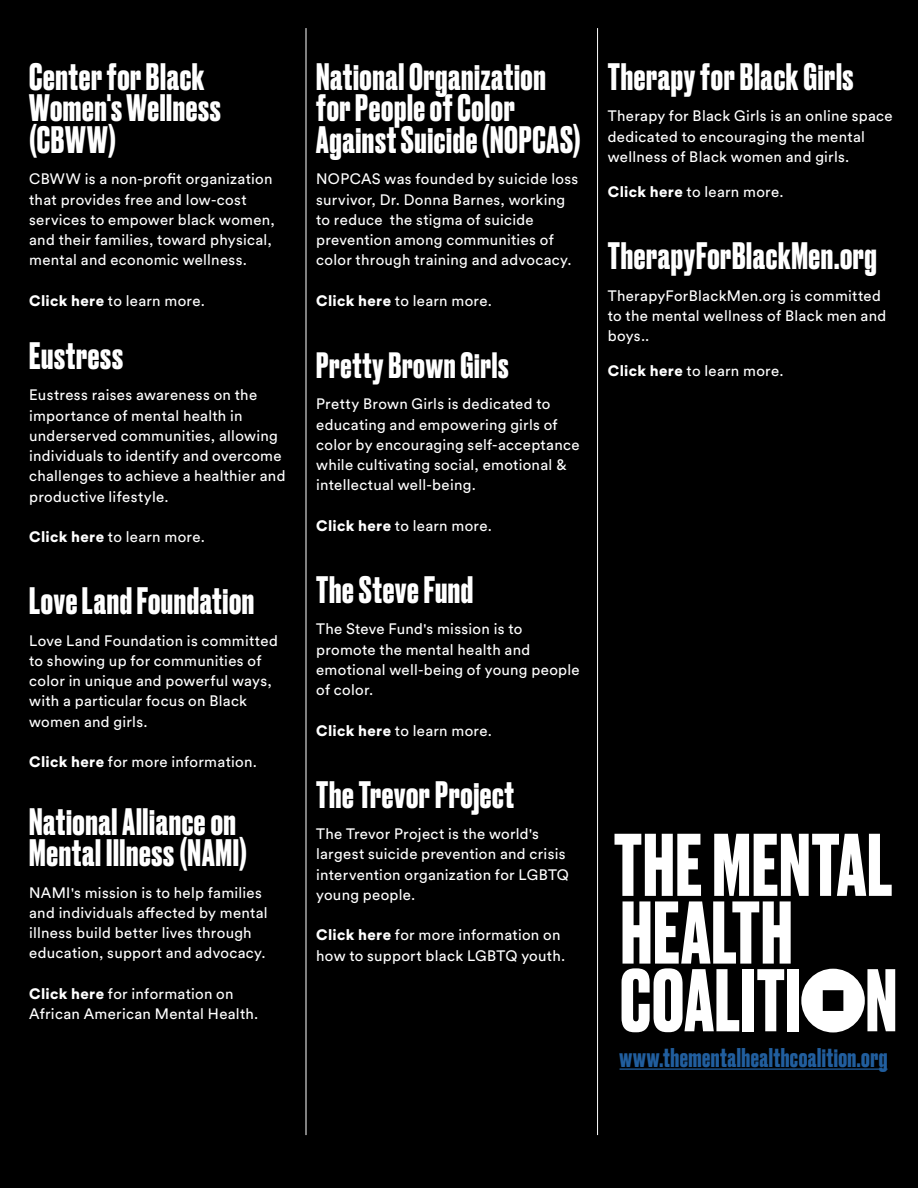
<style>
.page{position:relative;width:918px;height:1188px;background:#000}
.page>*{position:absolute;margin:0;border:0;box-sizing:border-box;transform-origin:0 0}
.t1{font:700 36px/31.5px "Druk";letter-spacing:.02em;color:#fff}
.t2{font:700 34.5px "Druk";letter-spacing:.02em;color:#fff}
.t3{font:700 25.5px "Druk";letter-spacing:.02em;color:#215e9e}
.t4{font:15px/20.2px "Circular Std";letter-spacing:.02em;color:#fff}
.s1{font-weight:900}
</style>
<div class="page">
<hr style="left:597px;top:28px;width:1px;height:1107px;background:#fff">
<hr style="left:306px;top:28px;width:1px;height:1107px;background:#fff">
<svg style="left:615px;top:834px;width:280px;height:198px"></svg>
<hr style="left:620px;top:1068px;width:267px;height:2px;background:#215e9e">
<h1 class="t1" style="left:29px;top:59px;width:193px">Center for Black<br>Women's Wellness (CBWW)</h1>
<p class="t4" style="left:29px;top:169px;width:247px">CBWW is a non-profit organization that provides free and low-cost services to empower black women, and their families, toward physical, mental and economic wellness.</p>
<p class="t4" style="left:29px;top:290px;width:177px"><span class="s1">Click here</span> to learn more.</p>
<h1 class="t1" style="left:29px;top:338px;width:95px">Eustress</h1>
<p class="t4" style="left:29px;top:385px;width:258px">Eustress raises awareness on the importance of mental health in underserved communities, allowing individuals to identify and overcome challenges to achieve a healthier and productive lifestyle.</p>
<p class="t4" style="left:29px;top:527px;width:177px"><span class="s1">Click here</span> to learn more.</p>
<h1 class="t1" style="left:29px;top:583px;width:227px">Love Land Foundation</h1>
<p class="t4" style="left:29px;top:630px;width:250px">Love Land Foundation is committed to showing up for communities of color in unique and powerful ways, with a particular focus on Black women and girls.</p>
<p class="t4" style="left:29px;top:752px;width:229px"><span class="s1">Click here</span> for more information.</p>
<h1 class="t1" style="left:29px;top:804px;width:220px">National Alliance on<br>Mental Illness (NAMI)</h1>
<p class="t4" style="left:29px;top:882px;width:240px">NAMI's mission is to help families and individuals affected by mental illness build better lives through education, support and advocacy.</p>
<p class="t4" style="left:29px;top:983px;width:231px"><span class="s1">Click here</span> for information on<br>African American Mental Health.</p>
<h1 class="t1" style="left:316px;top:59px;width:266px">National Organization for People of Color<br>Against Suicide (NOPCAS)</h1>
<p class="t4" style="left:316px;top:169px;width:264px">NOPCAS was founded by suicide loss survivor, Dr. Donna Barnes, working to reduce the stigma of suicide prevention among communities of color through training and advocacy.</p>
<p class="t4" style="left:316px;top:290px;width:177px"><span class="s1">Click here</span> to learn more.</p>
<h2 class="t2" style="left:316px;top:342px;width:194px">Pretty Brown Girls</h2>
<p class="t4" style="left:316px;top:394px;width:265px">Pretty Brown Girls is dedicated to educating and empowering girls of color by encouraging self-acceptance while cultivating social, emotional &amp; intellectual well-being.</p>
<p class="t4" style="left:316px;top:515px;width:177px"><span class="s1">Click here</span> to learn more.</p>
<h1 class="t1" style="left:316px;top:572px;width:159px">The Steve Fund</h1>
<p class="t4" style="left:316px;top:619px;width:265px">The Steve Fund's mission is to promote the mental health and emotional well-being of young people of color.</p>
<p class="t4" style="left:316px;top:720px;width:177px"><span class="s1">Click here</span> to learn more.</p>
<h1 class="t1" style="left:316px;top:777px;width:200px">The Trevor Project</h1>
<p class="t4" style="left:316px;top:824px;width:254px">The Trevor Project is the world's largest suicide prevention and crisis intervention organization for LGBTQ young people.</p>
<p class="t4" style="left:316px;top:925px;width:251px"><span class="s1">Click here</span> for more information on how to support black LGBTQ youth.</p>
<h1 class="t1" style="left:608px;top:59px;width:247px">Therapy for Black Girls</h1>
<p class="t4" style="left:608px;top:106px;width:286px">Therapy for Black Girls is an online space dedicated to encouraging the mental wellness of Black women and girls.</p>
<p class="t4" style="left:608px;top:182px;width:177px"><span class="s1">Click here</span> to learn more.</p>
<h1 class="t1" style="left:608px;top:238px;width:271px">TherapyForBlackMen.org</h1>
<p class="t4" style="left:608px;top:285px;width:280px">TherapyForBlackMen.org is committed to the mental wellness of Black men and boys..</p>
<p class="t4" style="left:608px;top:361px;width:177px"><span class="s1">Click here</span> to learn more.</p>
<h3 class="t3" style="left:620px;top:1040px;width:269px">www.thementalhealthcoalition.org</h3>
</div>
